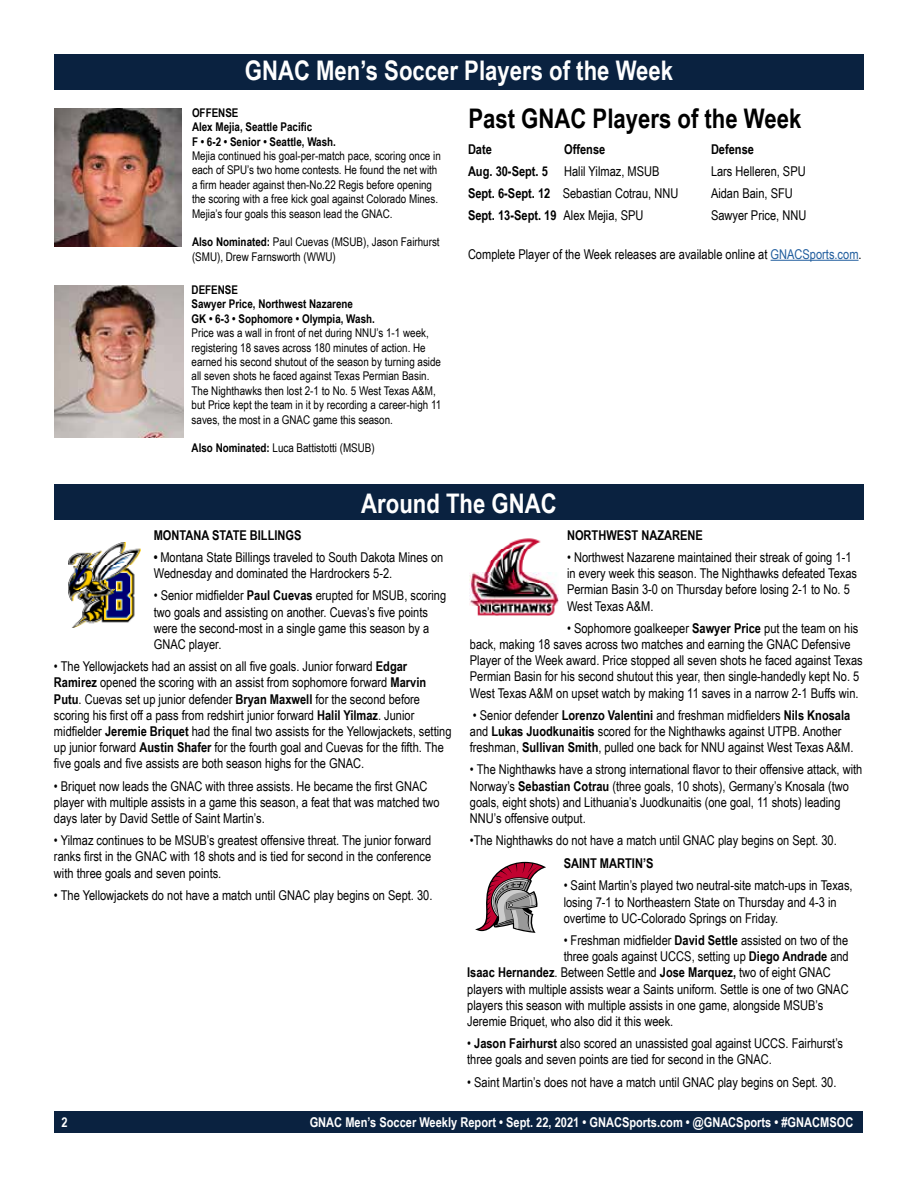
<style>
.page{position:relative;width:918px;height:1188px;background:#fff}
.page>*{position:absolute;margin:0;border:0;box-sizing:border-box;transform-origin:0 0}
.t1{font:700 27px "Arial Narrow";color:#fff}
.t2{font:700 27px "Arial Narrow";color:#000}
.t3{font:13.5px/16.2px "Arial Narrow";color:#000}
.t4{font:700 13.5px "Arial Narrow";color:#000}
.t5{font:700 13.5px "Arial Narrow";color:#fff}
.t6{font:12px/14.4px "Arial Narrow";color:#000}
.t7{font:700 12px/14.4px "Arial Narrow";color:#000}
.s1{font-weight:700}
.s2{font-weight:400}
.s3{color:#215e9e}
</style>
<div class="page">
<div style="left:55px;top:1111px;width:808px;height:22px;background:#0a2240"></div>
<div style="left:54px;top:54px;width:810px;height:36px;background:#0a2240"></div>
<hr style="left:771px;top:260px;width:88px;height:1px;background:#215e9e">
<img style="left:69px;top:542px;width:71px;height:85px">
<img style="left:470px;top:538px;width:88px;height:78px">
<svg style="left:475px;top:862px;width:71px;height:71px"></svg>
<div style="left:54px;top:484px;width:810px;height:36px;background:#0a2240"></div>
<img style="left:54px;top:108px;width:128px;height:138px">
<img style="left:54px;top:285px;width:130px;height:152px">
<h1 class="t1" style="left:245px;top:50px;width:430px">GNAC Men’s Soccer Players of the Week</h1>
<p class="t7" style="left:192px;top:105px;width:145px">OFFENSE<br>Alex Mejia, Seattle Pacific<br>F • 6-2 • Senior • Seattle, Wash.</p>
<p class="t6" style="left:192px;top:148px;width:250px">Mejia continued his goal-per-match pace, scoring once in each of SPU’s two home contests. He found the net with a firm header against then-No.22 Regis before opening the scoring with a free kick goal against Colorado Mines.<br>Mejia’s four goals this season lead the GNAC.</p>
<p class="t6" style="left:192px;top:234px;width:249px"><span class="s1">Also Nominated:</span> Paul Cuevas (MSUB), Jason Fairhurst (SMU), Drew Farnsworth (WWU)</p>
<p class="t7" style="left:192px;top:282px;width:185px">DEFENSE<br>Sawyer Price, Northwest Nazarene<br>GK • 6-3 • Sophomore • Olympia, Wash.</p>
<p class="t6" style="left:192px;top:325px;width:251px">Price was a wall in front of net during NNU’s 1-1 week, registering 18 saves across 180 minutes of action. He earned his second shutout of the season by turning aside all seven shots he faced against Texas Permian Basin.<br>The Nighthawks then lost 2-1 to No. 5 West Texas A&amp;M, but Price kept the team in it by recording a career-high 11 saves, the most in a GNAC game this season.</p>
<p class="t6" style="left:192px;top:441px;width:185px"><span class="s1">Also Nominated:</span> Luca Battistotti (MSUB)</p>
<h1 class="t2" style="left:468px;top:98px;width:335px">Past GNAC Players of the Week</h1>
<p class="t4" style="left:468px;top:139px;width:25px">Date</p>
<p class="t4" style="left:564px;top:139px;width:43px">Offense</p>
<p class="t4" style="left:711px;top:139px;width:45px">Defense</p>
<p class="t3" style="left:468px;top:163px;width:193px"><span class="s1">Aug. 30-Sept. 5</span> Halil Yilmaz, MSUB</p>
<p class="t3" style="left:711px;top:163px;width:96px">Lars Helleren, SPU</p>
<p class="t3" style="left:468px;top:185px;width:212px"><span class="s1">Sept. 6-Sept. 12</span> Sebastian Cotrau, NNU</p>
<p class="t3" style="left:711px;top:185px;width:83px">Aidan Bain, SFU</p>
<p class="t4" style="left:468px;top:205px;width:177px">Sept. 13-Sept. 19 <span class="s2">Alex Mejia, SPU</span></p>
<p class="t3" style="left:711px;top:207px;width:97px">Sawyer Price, NNU</p>
<p class="t3" style="left:468px;top:245px;width:395px">Complete Player of the Week releases are available online at <span class="s3">GNACSports.com</span>.</p>
<h1 class="t1" style="left:361px;top:483px;width:197px">Around The GNAC</h1>
<p class="t4" style="left:154px;top:525px;width:149px">MONTANA STATE BILLINGS</p>
<p class="t3" style="left:154px;top:549px;width:291px"><span class="s1">•</span> Montana State Billings traveled to South Dakota Mines on<br>Wednesday and dominated the Hardrockers 5-2.</p>
<p class="t3" style="left:154px;top:587px;width:294px">• Senior midfielder <span class="s1">Paul Cuevas</span> erupted for MSUB, scoring two goals and assisting on another. Cuevas’s five points were the second-most in a single game this season by a GNAC player.</p>
<p class="t3" style="left:54px;top:658px;width:399px">• The Yellowjackets had an assist on all five goals. Junior forward <span class="s1">Edgar Ramirez</span> opened the scoring with an assist from sophomore forward <span class="s1">Marvin Putu</span>. Cuevas set up junior defender <span class="s1">Bryan Maxwell</span> for the second before scoring his first off a pass from redshirt junior forward <span class="s1">Halil Yilmaz</span>. Junior midfielder <span class="s1">Jeremie Briquet</span> had the final two assists for the Yellowjackets, setting up junior forward <span class="s1">Austin Shafer</span> for the fourth goal and Cuevas for the fifth. The five goals and five assists are both season highs for the GNAC.</p>
<p class="t3" style="left:54px;top:777px;width:387px">• Briquet now leads the GNAC with three assists. He became the first GNAC player with multiple assists in a game this season, a feat that was matched two days later by David Settle of Saint Martin’s.</p>
<p class="t3" style="left:54px;top:832px;width:379px;text-align:justify">• Yilmaz continues to be MSUB’s greatest offensive threat. The junior forward ranks first in the GNAC with 18 shots and is tied for second in the conference with three goals and seven points.</p>
<p class="t3" style="left:54px;top:886px;width:380px">• The Yellowjackets do not have a match until GNAC play begins on Sept. 30.</p>
<p class="t4" style="left:567px;top:525px;width:137px">NORTHWEST NAZARENE</p>
<p class="t3" style="left:567px;top:549px;width:292px">• Northwest Nazarene maintained their streak of going 1-1 in every week this season. The Nighthawks defeated Texas Permian Basin 3-0 on Thursday before losing 2-1 to No. 5<br>West Texas A&amp;M.</p>
<p class="t3" style="left:470px;top:619px;width:394px;text-indent:97px">• Sophomore goalkeeper <span class="s1">Sawyer Price</span> put the team on his back, making 18 saves across two matches and earning the GNAC Defensive Player of the Week award. Price stopped all seven shots he faced against Texas Permian Basin for his second shutout this year, then single-handedly kept No. 5<br>West Texas A&amp;M on upset watch by making 11 saves in a narrow 2-1 Buffs win.</p>
<p class="t3" style="left:470px;top:706px;width:385px">• Senior defender <span class="s1">Lorenzo Valentini</span> and freshman midfielders <span class="s1">Nils Knosala </span>and <span class="s1">Lukas Juodkunaitis</span> scored for the Nighthawks against UTPB. Another freshman, <span class="s1">Sullivan Smith</span>, pulled one back for NNU against West Texas A&amp;M.</p>
<p class="t3" style="left:470px;top:761px;width:394px">• The Nighthawks have a strong international flavor to their offensive attack, with Norway’s <span class="s1">Sebastian Cotrau</span> (three goals, 10 shots), Germany’s Knosala (two goals, eight shots) and Lithuania’s Juodkunaitis (one goal, 11 shots) leading NNU’s offensive output.</p>
<p class="t3" style="left:470px;top:832px;width:368px">•The Nighthawks do not have a match until GNAC play begins on Sept. 30.</p>
<p class="t4" style="left:564px;top:853px;width:91px">SAINT MARTIN’S</p>
<p class="t3" style="left:564px;top:877px;width:291px">• Saint Martin’s played two neutral-site match-ups in Texas, losing 7-1 to Northeastern State on Thursday and 4-3 in overtime to UC-Colorado Springs on Friday.</p>
<p class="t3" style="left:564px;top:932px;width:286px">• Freshman midfielder <span class="s1">David Settle</span> assisted on two of the</p>
<p class="t3" style="left:564px;top:948px;width:287px">three goals against UCCS, setting up <span class="s1">Diego Andrade</span> and</p>
<p class="t3" style="left:467px;top:964px;width:365px"><span class="s1">Isaac Hernandez</span>. Between Settle and <span class="s1">Jose Marquez,</span> two of eight GNAC</p>
<p class="t3" style="left:467px;top:980px;width:383px">players with multiple assists wear a Saints uniform. Settle is one of two GNAC</p>
<p class="t3" style="left:467px;top:997px;width:358px">players this season with multiple assists in one game, alongside MSUB’s</p>
<p class="t3" style="left:467px;top:1013px;width:208px">Jeremie Briquet, who also did it this week.</p>
<p class="t3" style="left:467px;top:1035px;width:377px">• <span class="s1">Jason Fairhurst</span> also scored an unassisted goal against UCCS. Fairhurst’s three goals and seven points are tied for second in the GNAC.</p>
<p class="t3" style="left:467px;top:1073px;width:371px">• Saint Martin’s does not have a match until GNAC play begins on Sept. 30.</p>
<p class="t5" style="left:61px;top:1112px;width:8px">2</p>
<p class="t5" style="left:310px;top:1112px;width:545px">GNAC Men’s Soccer Weekly Report • Sept. 22, 2021 • GNACSports.com • @GNACSports • #GNACMSOC</p>
</div>
